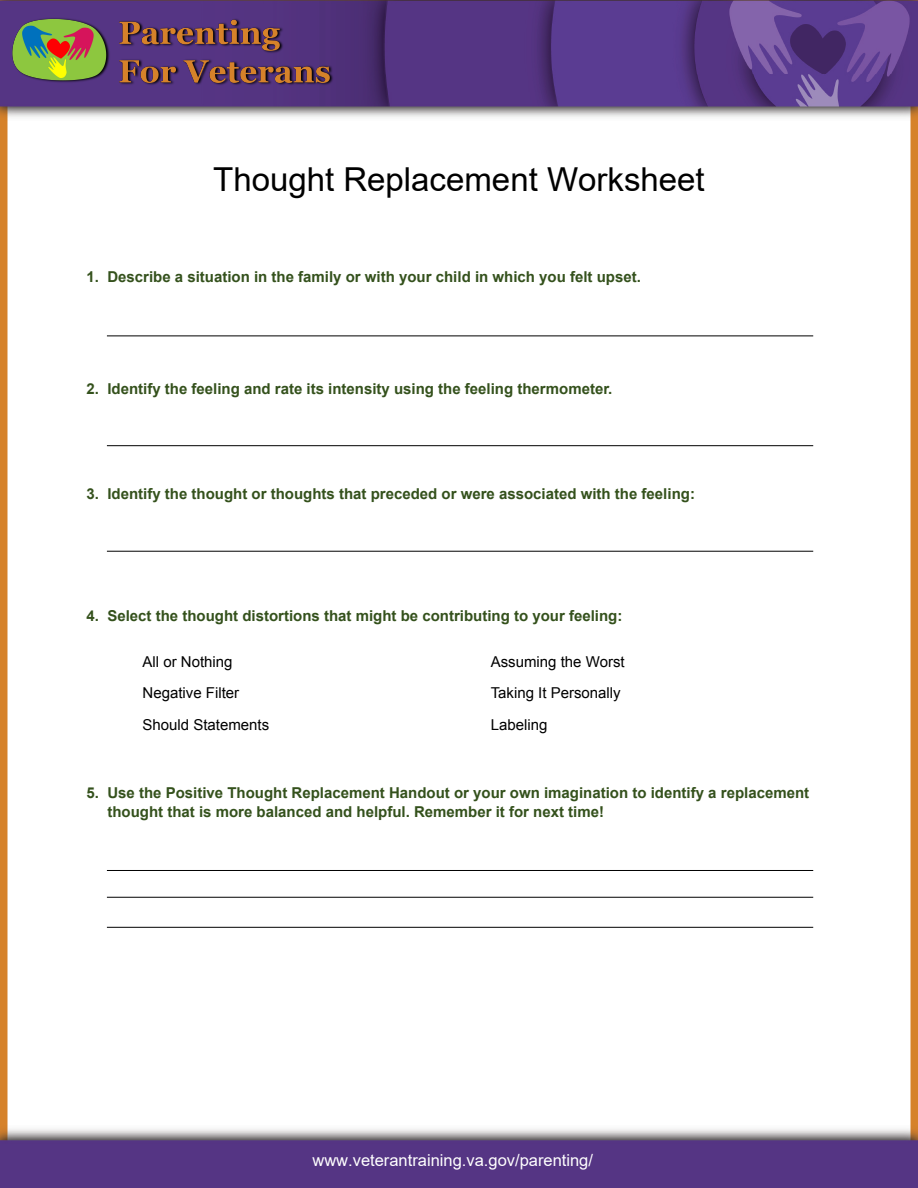
<style>
.page{position:relative;width:918px;height:1188px;background:#fff}
.page>*{position:absolute;margin:0;border:0;box-sizing:border-box;transform-origin:0 0}
.t1{font:33px "Arial";color:#000}
.t2{font:16.5px "Arial";color:#fff}
.Lbody{font:700 15px/18.8px "Arial";color:#34511c}
.Lbody-2{font:15px "Arial";color:#000}
</style>
<div class="page">
<img style="left:0;top:0;width:918px;height:1188px">
<hr style="left:107px;top:551px;width:706px;height:1px;background:#000">
<hr style="left:107px;top:870px;width:706px;height:1px;background:#000">
<hr style="left:107px;top:927px;width:706px;height:1px;background:#000">
<hr style="left:107px;top:336px;width:706px;height:1px;background:#000">
<hr style="left:107px;top:445px;width:706px;height:1px;background:#000">
<hr style="left:107px;top:897px;width:706px;height:1px;background:#000">
<img style="left:12px;top:15px;width:324px;height:80px">
<h1 class="t1" style="left:213px;top:157px;width:493px">Thought Replacement Worksheet</h1>
<p class="Lbody" style="left:86px;top:268px;width:14px">1.</p>
<p class="Lbody" style="left:107px;top:268px;width:535px">Describe a situation in the family or with your child in which you felt upset.</p>
<p class="Lbody" style="left:86px;top:380px;width:14px">2.</p>
<p class="Lbody" style="left:107px;top:380px;width:507px">Identify the feeling and rate its intensity using the feeling thermometer.</p>
<p class="Lbody" style="left:86px;top:485px;width:14px">3.</p>
<p class="Lbody" style="left:107px;top:485px;width:589px">Identify the thought or thoughts that preceded or were associated with the feeling:</p>
<p class="Lbody" style="left:86px;top:607px;width:14px">4.</p>
<p class="Lbody" style="left:107px;top:607px;width:517px">Select the thought distortions that might be contributing to your feeling:</p>
<p class="Lbody-2" style="left:143px;top:652px;width:92px">All or Nothing</p>
<p class="Lbody-2" style="left:143px;top:683px;width:98px">Negative Filter</p>
<p class="Lbody-2" style="left:143px;top:715px;width:128px">Should Statements</p>
<p class="Lbody-2" style="left:491px;top:652px;width:135px">Assuming the Worst</p>
<p class="Lbody-2" style="left:491px;top:683px;width:132px">Taking It Personally</p>
<p class="Lbody-2" style="left:491px;top:715px;width:58px">Labeling</p>
<p class="Lbody" style="left:86px;top:784px;width:14px">5.</p>
<p class="Lbody" style="left:107px;top:784px;width:703px">Use the Positive Thought Replacement Handout or your own imagination to identify a replacement thought that is more balanced and helpful. Remember it for next time!</p>
<p class="t2" style="left:312px;top:1149px;width:282px">www.veterantraining.va.gov/parenting/</p>
</div>
